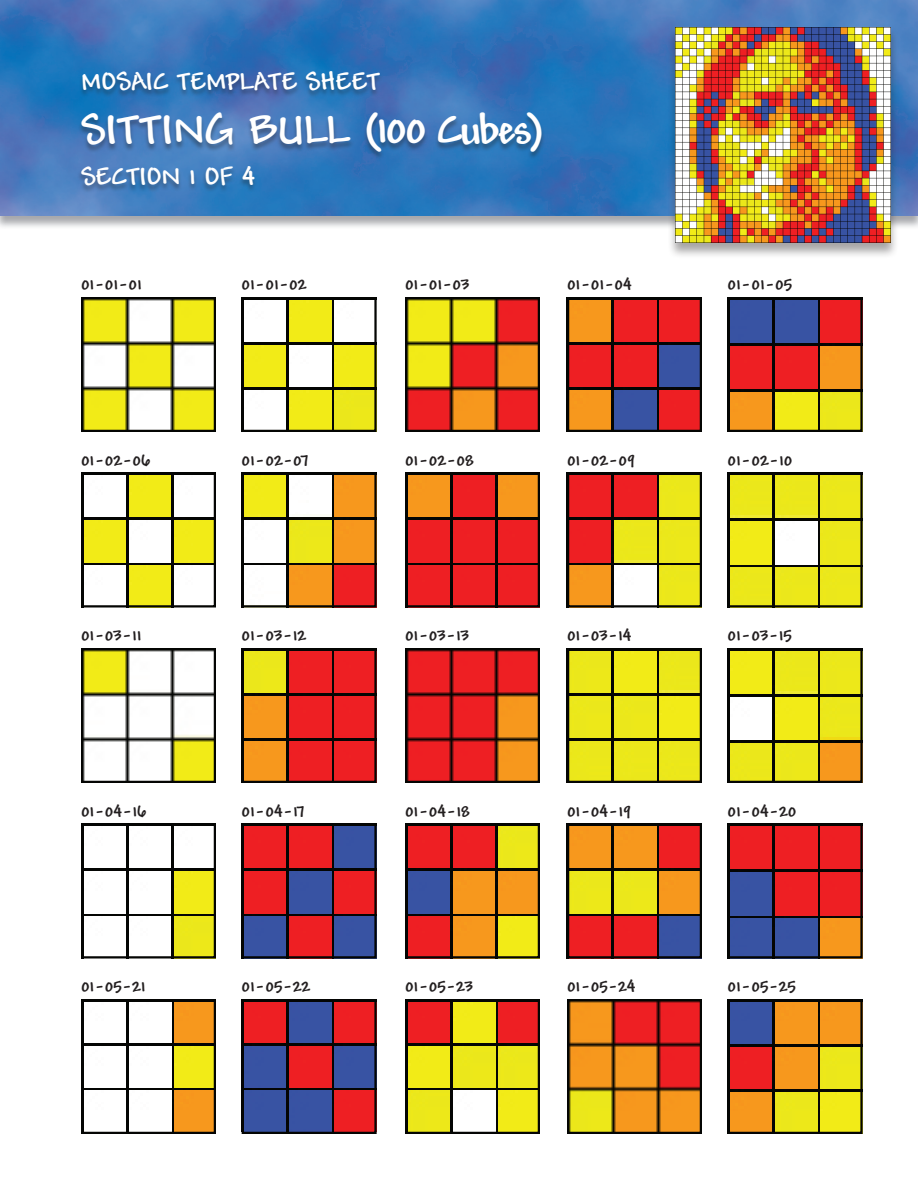
<style>
.page{position:relative;width:918px;height:1188px;background:#fff}
.page>*{position:absolute;margin:0;border:0;box-sizing:border-box;transform-origin:0 0}
.t1{font:700 45px "Andy";letter-spacing:-.01em;color:#fff}
.t2{font:700 27px "Andy";color:#fff}
.t3{font:700 18px "Andy";color:#231f20}
</style>
<div class="page">
<img style="left:0;top:0;width:918px;height:1134px">
<div style="left:667px;top:26px;width:238px;height:239px;background:#231f20;opacity:.4"></div>
<img style="left:675px;top:27px;width:216px;height:216px">
<div style="left:77px;top:71px;width:592px;height:106px;background:#231f20;opacity:.4"></div>
<div style="left:77px;top:167px;width:562px;height:45px;background:#231f20;opacity:.4"></div>
<img style="left:84px;top:300px;width:129px;height:129px">
<div style="left:81px;top:297px;width:135px;height:135px;border:2px solid #040503"></div>
<img style="left:245px;top:300px;width:129px;height:129px">
<div style="left:242px;top:297px;width:135px;height:135px;border:2px solid #040503"></div>
<img style="left:408px;top:300px;width:129px;height:129px">
<div style="left:405px;top:297px;width:135px;height:135px;border:2px solid #040503"></div>
<img style="left:570px;top:300px;width:129px;height:129px">
<div style="left:567px;top:297px;width:135px;height:135px;border:2px solid #040503"></div>
<img style="left:731px;top:300px;width:129px;height:129px">
<div style="left:728px;top:297px;width:135px;height:135px;border:2px solid #040503"></div>
<img style="left:84px;top:475px;width:129px;height:130px">
<div style="left:81px;top:472px;width:135px;height:136px;border:2px solid #040503"></div>
<img style="left:245px;top:475px;width:129px;height:130px">
<div style="left:242px;top:472px;width:135px;height:136px;border:2px solid #040503"></div>
<img style="left:408px;top:475px;width:129px;height:130px">
<div style="left:405px;top:472px;width:135px;height:136px;border:2px solid #040503"></div>
<img style="left:570px;top:475px;width:129px;height:130px">
<div style="left:567px;top:472px;width:135px;height:136px;border:2px solid #040503"></div>
<img style="left:731px;top:475px;width:129px;height:130px">
<div style="left:728px;top:472px;width:135px;height:136px;border:2px solid #040503"></div>
<img style="left:84px;top:651px;width:129px;height:129px">
<div style="left:81px;top:648px;width:135px;height:135px;border:2px solid #040503"></div>
<img style="left:245px;top:651px;width:129px;height:129px">
<div style="left:242px;top:648px;width:135px;height:135px;border:2px solid #040503"></div>
<img style="left:408px;top:651px;width:129px;height:129px">
<div style="left:405px;top:648px;width:135px;height:135px;border:2px solid #040503"></div>
<img style="left:570px;top:651px;width:129px;height:129px">
<div style="left:567px;top:648px;width:135px;height:135px;border:2px solid #040503"></div>
<img style="left:731px;top:651px;width:129px;height:129px">
<div style="left:728px;top:648px;width:135px;height:135px;border:2px solid #040503"></div>
<img style="left:81px;top:823px;width:135px;height:132px">
<div style="left:81px;top:824px;width:135px;height:134px;border:2px solid #040503"></div>
<img style="left:242px;top:823px;width:135px;height:132px">
<div style="left:242px;top:824px;width:135px;height:134px;border:2px solid #040503"></div>
<img style="left:405px;top:823px;width:135px;height:132px">
<div style="left:405px;top:824px;width:135px;height:134px;border:2px solid #040503"></div>
<img style="left:567px;top:823px;width:135px;height:132px">
<div style="left:567px;top:824px;width:135px;height:134px;border:2px solid #040503"></div>
<img style="left:731px;top:827px;width:129px;height:128px">
<div style="left:728px;top:824px;width:135px;height:134px;border:2px solid #040503"></div>
<img style="left:84px;top:1002px;width:129px;height:129px">
<div style="left:81px;top:999px;width:135px;height:135px;border:2px solid #040503"></div>
<img style="left:245px;top:1002px;width:129px;height:129px">
<div style="left:242px;top:999px;width:135px;height:135px;border:2px solid #040503"></div>
<img style="left:408px;top:1002px;width:129px;height:129px">
<div style="left:405px;top:999px;width:135px;height:135px;border:2px solid #040503"></div>
<img style="left:570px;top:1002px;width:129px;height:129px">
<div style="left:567px;top:999px;width:135px;height:135px;border:2px solid #040503"></div>
<img style="left:731px;top:1002px;width:129px;height:129px">
<div style="left:728px;top:999px;width:135px;height:135px;border:2px solid #040503"></div>
<h2 class="t2" style="left:81px;top:67px;width:301px">MOSAIC TEMPLATE SHEET</h2>
<h1 class="t1" style="left:81px;top:105px;width:465px">SITTING BULL (100 Cubes)</h1>
<h2 class="t2" style="left:81px;top:162px;width:176px">SECTION 1 OF 4</h2>
<p class="t3" style="left:81px;top:275px;width:62px">01-01-01</p>
<p class="t3" style="left:242px;top:275px;width:66px">01-01-02</p>
<p class="t3" style="left:405px;top:275px;width:66px">01-01-03</p>
<p class="t3" style="left:567px;top:275px;width:66px">01-01-04</p>
<p class="t3" style="left:728px;top:275px;width:66px">01-01-05</p>
<p class="t3" style="left:81px;top:450px;width:71px">01-02-06</p>
<p class="t3" style="left:242px;top:450px;width:68px">01-02-07</p>
<p class="t3" style="left:405px;top:450px;width:70px">01-02-08</p>
<p class="t3" style="left:567px;top:450px;width:70px">01-02-09</p>
<p class="t3" style="left:728px;top:450px;width:66px">01-02-10</p>
<p class="t3" style="left:81px;top:626px;width:62px">01-03-11</p>
<p class="t3" style="left:242px;top:626px;width:66px">01-03-12</p>
<p class="t3" style="left:405px;top:626px;width:66px">01-03-13</p>
<p class="t3" style="left:567px;top:626px;width:66px">01-03-14</p>
<p class="t3" style="left:728px;top:626px;width:66px">01-03-15</p>
<p class="t3" style="left:81px;top:801px;width:67px">01-04-16</p>
<p class="t3" style="left:242px;top:801px;width:64px">01-04-17</p>
<p class="t3" style="left:405px;top:801px;width:66px">01-04-18</p>
<p class="t3" style="left:567px;top:801px;width:66px">01-04-19</p>
<p class="t3" style="left:728px;top:801px;width:70px">01-04-20</p>
<p class="t3" style="left:81px;top:977px;width:66px">01-05-21</p>
<p class="t3" style="left:242px;top:977px;width:70px">01-05-22</p>
<p class="t3" style="left:405px;top:977px;width:70px">01-05-23</p>
<p class="t3" style="left:567px;top:977px;width:70px">01-05-24</p>
<p class="t3" style="left:728px;top:977px;width:70px">01-05-25</p>
</div>
